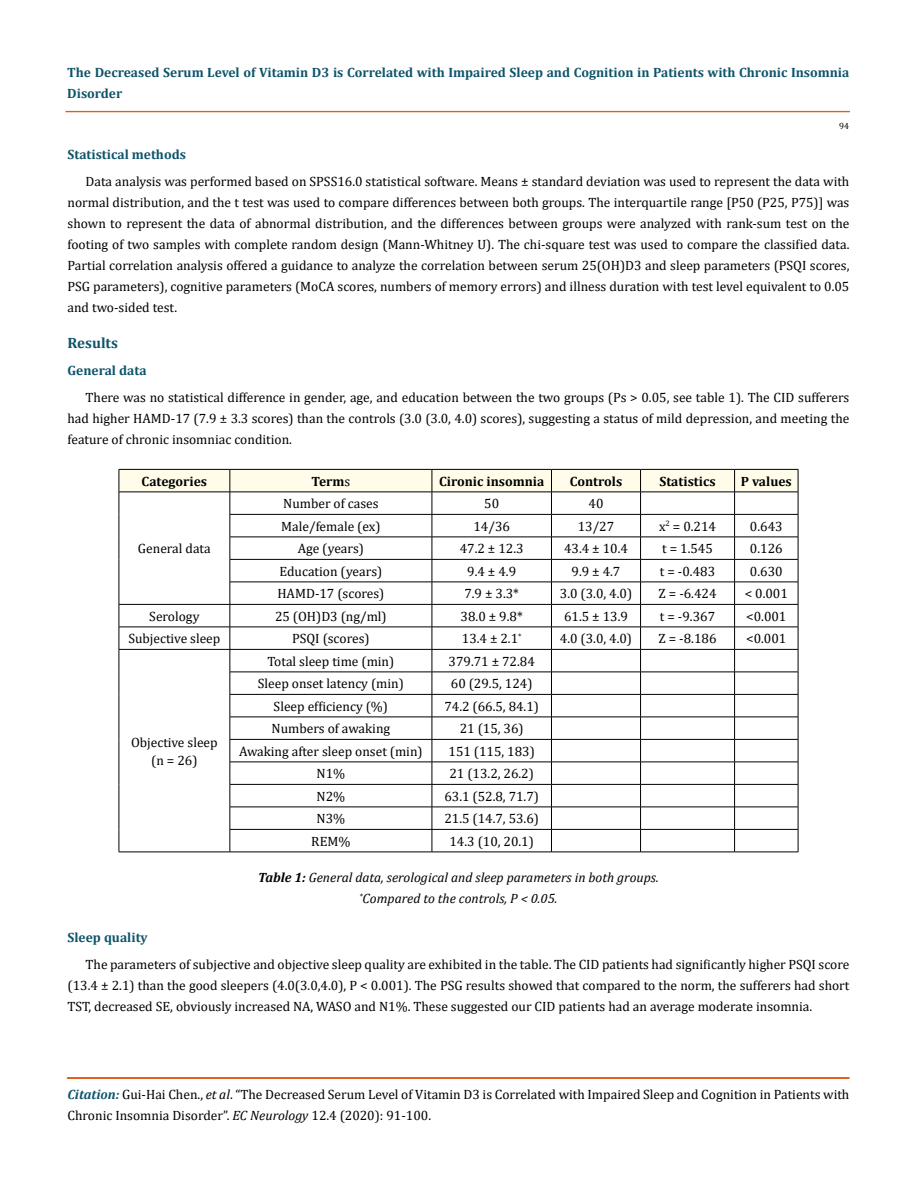
<style>
.page{position:relative;width:917px;height:1188px;background:#fff}
.page>*{position:absolute;margin:0;border:0;box-sizing:border-box;transform-origin:0 0}
.t1{font:700 15px "Cambria";color:#0e546a}
.t2{font:13.5px/21px "Cambria";color:#000;text-align:justify}
.t3{font:700 13.5px/21px "Cambria";color:#0e546a}
.t4{font:italic 13.5px/21px "Cambria";color:#000;text-align:center}
.t5{font:700 13.5px "Cambria";color:#000}
.t6{font:9px "Cambria";color:#000}
.s1{font-weight:400}
.s2{font-weight:700}
.s3{font-weight:700;font-style:italic;color:#0e546a}
.s4{font-style:italic}
</style>
<div class="page">
<div style="left:66px;top:111px;width:783px;height:1px;border:1px solid #e05d1a"></div>
<div style="left:67px;top:1078px;width:782px;height:1px;border:1px solid #e05d1a"></div>
<svg style="left:119px;top:469px;width:679px;height:383px"></svg>
<hr style="left:119px;top:852px;width:111px;height:1px;background:#000">
<hr style="left:230px;top:852px;width:202px;height:1px;background:#000">
<hr style="left:432px;top:852px;width:119px;height:1px;background:#000">
<hr style="left:551px;top:852px;width:89px;height:1px;background:#000">
<hr style="left:640px;top:852px;width:94px;height:1px;background:#000">
<hr style="left:734px;top:852px;width:64px;height:1px;background:#000">
<p class="t3" style="left:67px;top:62px;width:783px">The Decreased Serum Level of Vitamin D3 is Correlated with Impaired Sleep and Cognition in Patients with Chronic Insomnia<br>Disorder</p>
<p class="t6" style="left:839px;top:120px;width:11px">94</p>
<p class="t3" style="left:68px;top:143px;width:120px">Statistical methods</p>
<p class="t2" style="left:68px;top:171px;width:783px;text-indent:18px">Data analysis was performed based on SPSS16.0 statistical software. Means ± standard deviation was used to represent the data with normal distribution, and the t test was used to compare differences between both groups. The interquartile range [P50 (P25, P75)] was shown to represent the data of abnormal distribution, and the differences between groups were analyzed with rank-sum test on the footing of two samples with complete random design (Mann-Whitney U). The chi-square test was used to compare the classified data.<br>Partial correlation analysis offered a guidance to analyze the correlation between serum 25(OH)D3 and sleep parameters (PSQI scores, PSG parameters), cognitive parameters (MoCA scores, numbers of memory errors) and illness duration with test level equivalent to 0.05 and two-sided test.</p>
<p class="t1" style="left:68px;top:332px;width:52px">Results</p>
<p class="t3" style="left:68px;top:359px;width:80px">General data</p>
<p class="t2" style="left:68px;top:387px;width:783px;text-indent:18px">There was no statistical difference in gender, age, and education between the two groups (Ps &gt; 0.05, see table 1). The CID sufferers had higher HAMD-17 (7.9 ± 3.3 scores) than the controls (3.0 (3.0, 4.0) scores), suggesting a status of mild depression, and meeting the feature of chronic insomniac condition.</p>
<p class="t5" style="left:142px;top:472px;width:67px">Categories</p>
<p class="t5" style="left:311px;top:472px;width:40px">Term<span class="s1">s</span></p>
<p class="t5" style="left:439px;top:472px;width:107px">Cironic insomnia</p>
<p class="t5" style="left:569px;top:472px;width:54px">Controls</p>
<p class="t5" style="left:659px;top:472px;width:58px">Statistics</p>
<p class="t5" style="left:740px;top:472px;width:52px">P values</p>
<p class="t2" style="left:138px;top:538px;width:74px">General data</p>
<p class="t2" style="left:283px;top:493px;width:97px">Number of cases</p>
<p class="t2" style="left:484px;top:493px;width:16px">50</p>
<p class="t2" style="left:588px;top:493px;width:16px">40</p>
<p class="t2" style="left:281px;top:516px;width:101px">Male/female (ex)</p>
<p class="t2" style="left:473px;top:516px;width:38px">14/36</p>
<p class="t2" style="left:577px;top:516px;width:38px">13/27</p>
<p class="t2" style="left:659px;top:516px;width:58px">x<sup>2</sup> = 0.214</p>
<p class="t2" style="left:750px;top:516px;width:34px">0.643</p>
<p class="t2" style="left:298px;top:538px;width:68px">Age (years)</p>
<p class="t2" style="left:460px;top:538px;width:65px">47.2 ± 12.3</p>
<p class="t2" style="left:564px;top:538px;width:65px">43.4 ± 10.4</p>
<p class="t2" style="left:662px;top:538px;width:52px">t = 1.545</p>
<p class="t2" style="left:750px;top:538px;width:34px">0.126</p>
<p class="t2" style="left:279px;top:561px;width:104px">Education (years)</p>
<p class="t2" style="left:467px;top:561px;width:50px">9.4 ± 4.9</p>
<p class="t2" style="left:571px;top:561px;width:50px">9.9 ± 4.7</p>
<p class="t2" style="left:660px;top:561px;width:57px">t = -0.483</p>
<p class="t2" style="left:750px;top:561px;width:34px">0.630</p>
<p class="t2" style="left:277px;top:583px;width:109px">HAMD-17 (scores)</p>
<p class="t2" style="left:464px;top:583px;width:56px">7.9 ± 3.3*</p>
<p class="t2" style="left:560px;top:583px;width:74px">3.0 (3.0, 4.0)</p>
<p class="t2" style="left:658px;top:583px;width:59px">Z = -6.424</p>
<p class="t2" style="left:744px;top:583px;width:45px">&lt; 0.001</p>
<p class="t2" style="left:149px;top:606px;width:52px">Serology</p>
<p class="t2" style="left:275px;top:606px;width:113px">25 (OH)D3 (ng/ml)</p>
<p class="t2" style="left:460px;top:606px;width:64px">38.0 ± 9.8*</p>
<p class="t2" style="left:564px;top:606px;width:65px">61.5 ± 13.9</p>
<p class="t2" style="left:660px;top:606px;width:57px">t = -9.367</p>
<p class="t2" style="left:746px;top:606px;width:42px">&lt;0.001</p>
<p class="t2" style="left:128px;top:628px;width:93px">Subjective sleep</p>
<p class="t2" style="left:292px;top:628px;width:79px">PSQI (scores)</p>
<p class="t2" style="left:462px;top:628px;width:61px">13.4 ± 2.1<sup>*</sup></p>
<p class="t2" style="left:560px;top:628px;width:74px">4.0 (3.0, 4.0)</p>
<p class="t2" style="left:658px;top:628px;width:59px">Z = -8.186</p>
<p class="t2" style="left:746px;top:628px;width:42px">&lt;0.001</p>
<p class="t2" style="left:131px;top:733px;width:88px;line-height:18px;text-align:center">Objective sleep (n = 26)</p>
<p class="t2" style="left:267px;top:651px;width:128px">Total sleep time (min)</p>
<p class="t2" style="left:448px;top:651px;width:88px">379.71 ± 72.84</p>
<p class="t2" style="left:258px;top:673px;width:148px">Sleep onset latency (min)</p>
<p class="t2" style="left:451px;top:673px;width:83px">60 (29.5, 124)</p>
<p class="t2" style="left:274px;top:696px;width:116px">Sleep efficiency (%)</p>
<p class="t2" style="left:444px;top:696px;width:96px">74.2 (66.5, 84.1)</p>
<p class="t2" style="left:271px;top:718px;width:120px">Numbers of awaking</p>
<p class="t2" style="left:460px;top:718px;width:65px">21 (15, 36)</p>
<p class="t2" style="left:239px;top:741px;width:185px">Awaking after sleep onset (min)</p>
<p class="t2" style="left:448px;top:741px;width:88px">151 (115, 183)</p>
<p class="t2" style="left:316px;top:763px;width:30px">N1%</p>
<p class="t2" style="left:449px;top:763px;width:86px">21 (13.2, 26.2)</p>
<p class="t2" style="left:316px;top:786px;width:30px">N2%</p>
<p class="t2" style="left:444px;top:786px;width:96px">63.1 (52.8, 71.7)</p>
<p class="t2" style="left:316px;top:808px;width:30px">N3%</p>
<p class="t2" style="left:444px;top:808px;width:96px">21.5 (14.7, 53.6)</p>
<p class="t2" style="left:311px;top:831px;width:41px">REM%</p>
<p class="t2" style="left:449px;top:831px;width:86px">14.3 (10, 20.1)</p>
<p class="t4" style="left:258px;top:866px;width:402px"><span class="s2">Table 1:</span> General data, serological and sleep parameters in both groups. <sup>*</sup>Compared to the controls, P &lt; 0.05.</p>
<p class="t3" style="left:68px;top:927px;width:82px">Sleep quality</p>
<p class="t2" style="left:68px;top:954px;width:783px;text-indent:18px">The parameters of subjective and objective sleep quality are exhibited in the table. The CID patients had significantly higher PSQI score (13.4 ± 2.1) than the good sleepers (4.0(3.0,4.0), P &lt; 0.001). The PSG results showed that compared to the norm, the sufferers had short TST, decreased SE, obviously increased NA, WASO and N1%. These suggested our CID patients had an average moderate insomnia.</p>
<p class="t2" style="left:67px;top:1084px;width:783px"><span class="s3">Citation:</span> Gui-Hai Chen., <span class="s4">et al</span>. “The Decreased Serum Level of Vitamin D3 is Correlated with Impaired Sleep and Cognition in Patients with<br>Chronic Insomnia Disorder”. <span class="s4">EC Neurology</span> 12.4 (2020): 91-100.</p>
</div>
